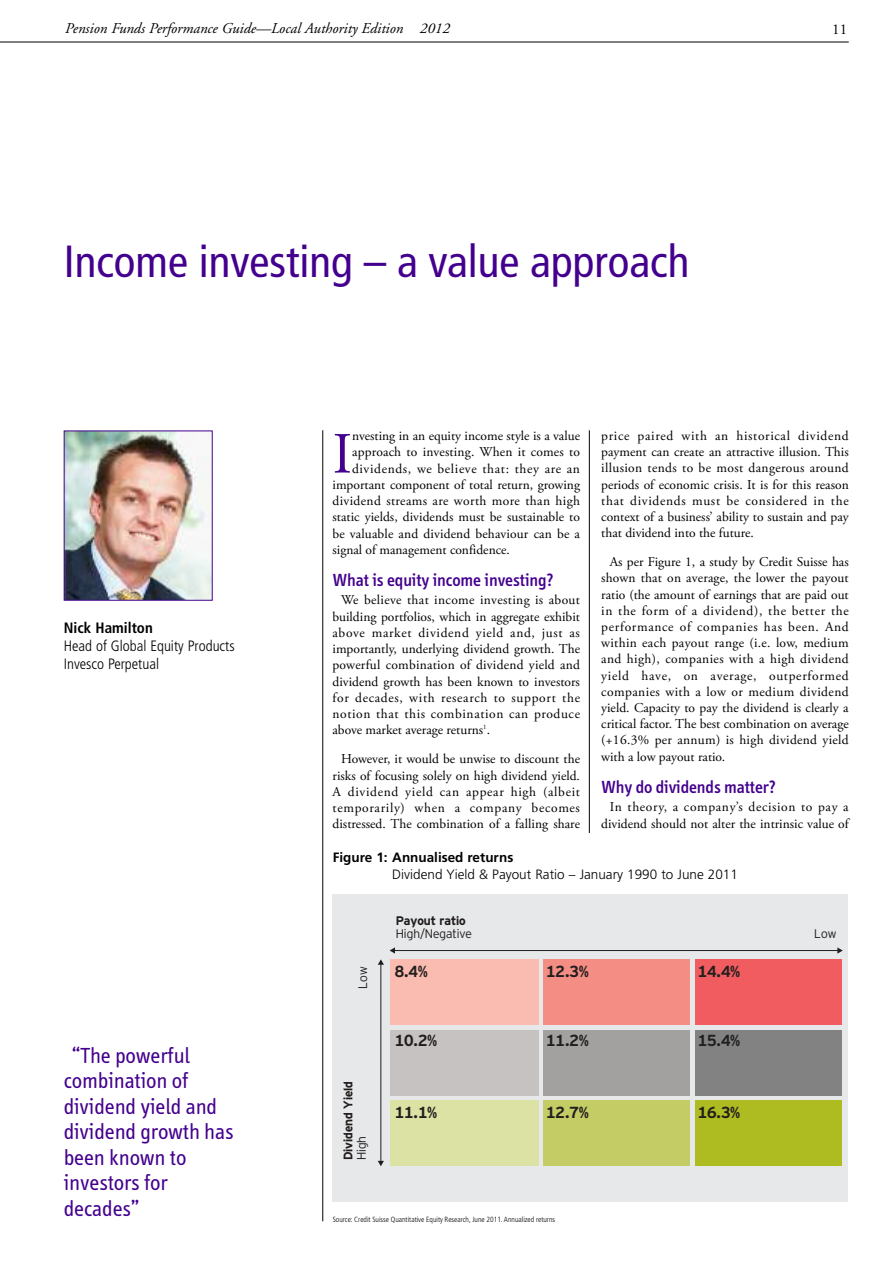
<style>
.page{position:relative;width:893px;height:1263px;background:#fff}
.page>*{position:absolute;margin:0;border:0;box-sizing:border-box;transform-origin:0 0}
.t1{font:58.2px "Adobe Garamond Pro";color:#43008e}
.t2{font:condensed 45px "Frutiger";color:#43008e}
.t3{font:22.5px/25.5px "Info";color:#43008e}
.t4{font:500 18px "Info";color:#43008e}
.t5{font:700 16.05px "Invesco Interstate";color:#211e1e}
.t6{font:italic 15px "Adobe Garamond";color:#000}
.t7{font:300 condensed 15px/18px "Frutiger";color:#000}
.t8{font:700 condensed 15px "Frutiger";color:#000}
.t9{font:15px "Adobe Garamond";color:#000}
.t10{font:13.5px/16.2px "Adobe Garamond Pro";letter-spacing:.005em;color:#000;text-align:justify}
.t11{font:300 13.5px "Frutiger";color:#000}
.t12{font:13.5px "Adobe Garamond Pro";letter-spacing:.025em;color:#000}
.t13{font:13.5px "Adobe Garamond Pro";letter-spacing:.045em;color:#000}
.t14{font:700 13.5px "Frutiger";color:#000}
.t15{font:700 12.45px "Invesco Interstate";color:#211e1e}
.t16{font:300 12.45px "Invesco Interstate";color:#211e1e}
.t17{font:300 condensed 7.5px "Frutiger";color:#000}
</style>
<div class="page">
<hr style="left:0;top:42px;width:849px;height:1px;background:#000">
<hr style="left:322px;top:430px;width:1px;height:791px;background:#000">
<hr style="left:589px;top:430px;width:1px;height:791px;background:#000">
<img style="left:66px;top:432px;width:145px;height:167px">
<div style="left:64px;top:430px;width:149px;height:171px;border:1px solid #43008e"></div>
<div style="left:332px;top:833px;width:517px;height:388px;background:#fff"></div>
<div style="left:333px;top:894px;width:514px;height:308px;background:#e7e8e9"></div>
<hr style="left:394px;top:950px;width:219px;height:1px;background:#211e1e">
<svg style="left:390px;top:947px;width:5px;height:7px"></svg>
<hr style="left:613px;top:950px;width:225px;height:1px;background:#211e1e">
<svg style="left:837px;top:947px;width:6px;height:7px"></svg>
<hr style="left:380px;top:1088px;width:1px;height:74px;background:#211e1e">
<svg style="left:378px;top:1161px;width:6px;height:5px"></svg>
<hr style="left:380px;top:964px;width:1px;height:124px;background:#211e1e">
<svg style="left:378px;top:959px;width:6px;height:6px"></svg>
<div style="left:390px;top:959px;width:149px;height:66px;background:#fabcb0"></div>
<div style="left:544px;top:959px;width:146px;height:66px;background:#f48d83"></div>
<div style="left:695px;top:959px;width:147px;height:66px;background:#f05c5f"></div>
<div style="left:390px;top:1030px;width:149px;height:65px;background:#c6c2c1"></div>
<div style="left:544px;top:1030px;width:146px;height:65px;background:#a3a0a0"></div>
<div style="left:695px;top:1030px;width:147px;height:65px;background:#838283"></div>
<div style="left:390px;top:1100px;width:149px;height:66px;background:#dce1a4"></div>
<div style="left:544px;top:1100px;width:146px;height:66px;background:#c4cc66"></div>
<div style="left:695px;top:1100px;width:147px;height:66px;background:#aebc21"></div>
<p class="t6" style="left:65px;top:23px;width:386px">Pension Funds Performance Guide—Local Authority Edition 2012</p>
<p class="t9" style="left:832px;top:23px;width:16px">11</p>
<h2 class="t2" style="left:64px;top:243px;width:627px">Income investing – a value approach</h2>
<p class="t8" style="left:64px;top:622px;width:91px">Nick Hamilton</p>
<p class="t7" style="left:64px;top:638px;width:172px">Head of Global Equity Products<br>Invesco Perpetual</p>
<h3 class="t3" style="left:64px;top:1044px;width:171px;text-indent:9px">“The powerful combination of dividend yield and dividend growth has been known to investors for decades”</h3>
<h1 class="t1" style="left:333px;top:431px;width:21px">I</h1>
<p class="t10" style="left:352px;top:429px;width:229px">nvesting in an equity income style is a value</p>
<p class="t10" style="left:352px;top:445px;width:229px">approach to investing. When it comes to</p>
<p class="t13" style="left:352px;top:463px;width:229px">dividends, we believe that: they are an</p>
<p class="t10" style="left:333px;top:478px;width:249px">important component of total return, growing</p>
<p class="t12" style="left:333px;top:495px;width:249px">dividend streams are worth more than high</p>
<p class="t10" style="left:333px;top:510px;width:249px">static yields, dividends must be sustainable to</p>
<p class="t10" style="left:333px;top:526px;width:249px">be valuable and dividend behaviour can be a</p>
<p class="t10" style="left:333px;top:542px;width:179px">signal of management confidence.</p>
<h3 class="t4" style="left:333px;top:573px;width:222px">What is equity income investing?</h3>
<p class="t10" style="left:333px;top:593px;width:249px;text-indent:9px">We believe that income investing is about building portfolios, which in aggregate exhibit above market dividend yield and, just as importantly, underlying dividend growth. The powerful combination of dividend yield and dividend growth has been known to investors for decades, with research to support the notion that this combination can produce above market average returns<sup>1</sup>.</p>
<p class="t10" style="left:333px;top:752px;width:249px;text-indent:9px">However, it would be unwise to discount the risks of focusing solely on high dividend yield.<br>A dividend yield can appear high (albeit temporarily) when a company becomes distressed. The combination of a falling share</p>
<p class="t10" style="left:601px;top:429px;width:249px">price paired with an historical dividend payment can create an attractive illusion. This illusion tends to be most dangerous around periods of economic crisis. It is for this reason that dividends must be considered in the context of a business’ ability to sustain and pay that dividend into the future.</p>
<p class="t10" style="left:601px;top:555px;width:249px;text-indent:9px">As per Figure 1, a study by Credit Suisse has shown that on average, the lower the payout ratio (the amount of earnings that are paid out in the form of a dividend), the better the performance of companies has been. And within each payout range (i.e. low, medium and high), companies with a high dividend yield have, on average, outperformed companies with a low or medium dividend yield. Capacity to pay the dividend is clearly a critical factor. The best combination on average (+16.3% per annum) is high dividend yield with a low payout ratio.</p>
<h3 class="t4" style="left:601px;top:780px;width:176px">Why do dividends matter?</h3>
<p class="t10" style="left:601px;top:800px;width:249px;text-align:right">In theory, a company’s decision to pay a dividend should not alter the intrinsic value of</p>
<p class="t14" style="left:333px;top:852px;width:182px">Figure 1: Annualised returns</p>
<p class="t11" style="left:392px;top:868px;width:347px">Dividend Yield &amp; Payout Ratio – January 1990 to June 2011</p>
<p class="t15" style="left:396px;top:916px;width:72px">Payout ratio</p>
<p class="t16" style="left:396px;top:929px;width:78px">High/Negative</p>
<p class="t16" style="left:358px;top:989px;width:24px;rotate:-90deg">Low</p>
<p class="t5" style="left:395px;top:966px;width:34px">8.4%</p>
<p class="t5" style="left:546px;top:966px;width:44px">12.3%</p>
<p class="t5" style="left:698px;top:966px;width:44px">14.4%</p>
<p class="t15" style="left:344px;top:1160px;width:81px;rotate:-90deg">Dividend Yield</p>
<p class="t16" style="left:357px;top:1160px;width:26px;rotate:-90deg">High</p>
<p class="t5" style="left:395px;top:1035px;width:44px">10.2%</p>
<p class="t5" style="left:546px;top:1035px;width:44px">11.2%</p>
<p class="t5" style="left:698px;top:1035px;width:44px">15.4%</p>
<p class="t5" style="left:395px;top:1107px;width:44px">11.1%</p>
<p class="t5" style="left:546px;top:1107px;width:44px">12.7%</p>
<p class="t5" style="left:698px;top:1107px;width:44px">16.3%</p>
<p class="t17" style="left:333px;top:1216px;width:224px">Source: Credit Suisse Quantitative Equity Research, June 2011. Annualized returns</p>
<p class="t16" style="left:814px;top:929px;width:24px">Low</p>
</div>
